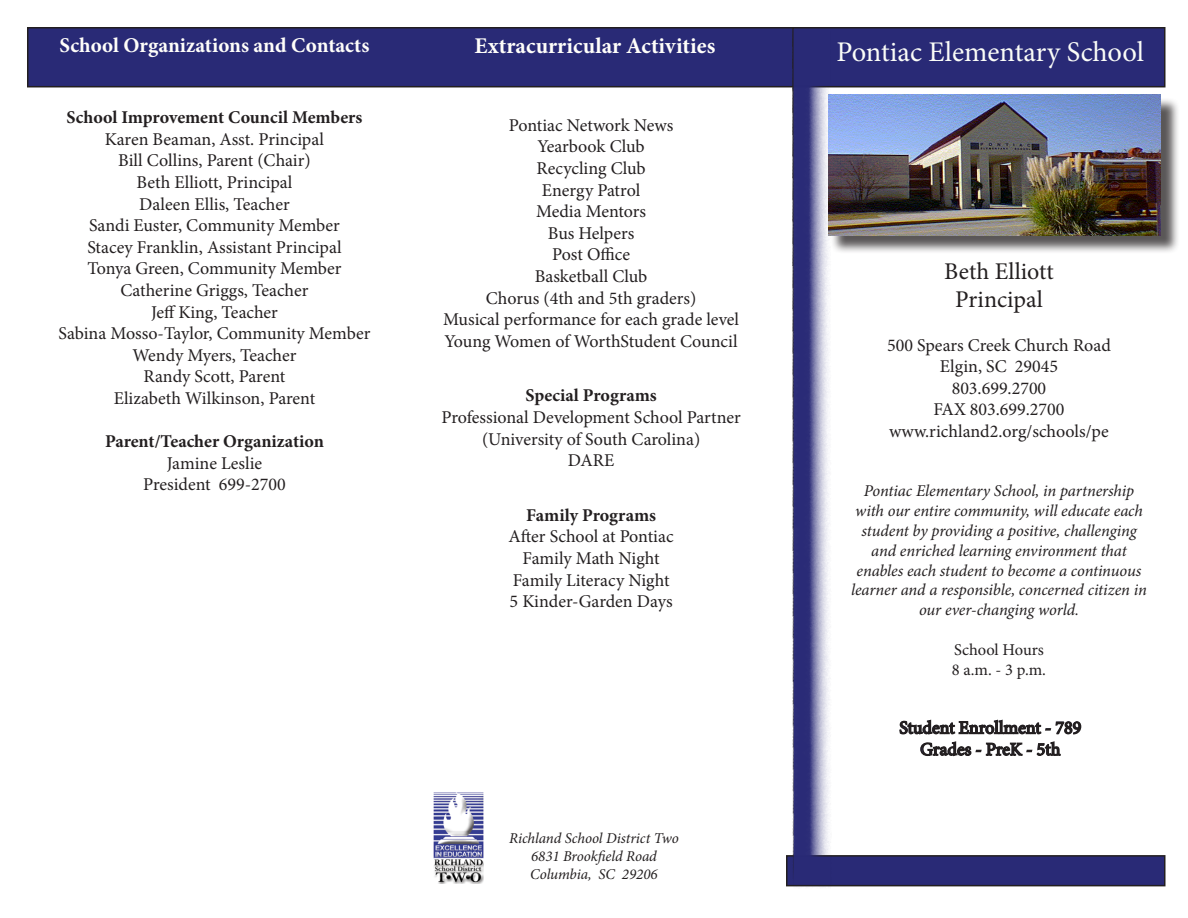
<style>
.page{position:relative;width:1188px;height:918px;background:#fff}
.page>*{position:absolute;margin:0;border:0;box-sizing:border-box;transform-origin:0 0}
.t1{font:28.5px "Minion Pro";color:#fbfdf8}
.t2{font:24px "Minion Pro";color:#231f20}
.t3{font:700 22.5px "Minion Pro";color:#fffefa}
.t4{font:700 21px "Minion Pro";color:#fffefa}
.t5{font:18px "Minion Pro";color:#231f20}
.t6{font:700 18px "Minion Pro";color:#231f20}
.t7{font:italic 16.5px/19.8px "Minion Pro";letter-spacing:-.01em;color:#231f20;text-align:center}
.t8{font:16.5px "Minion Pro";letter-spacing:-.005em;color:#231f20}
.t9{font:italic 15px "Minion Pro";letter-spacing:-.005em;color:#231f20}
</style>
<div class="page">
<div style="left:28px;top:28px;width:1137px;height:59px;background:#292a76"></div>
<div style="left:27px;top:27px;width:1139px;height:60px;border:2px solid #231f20"></div>
<div style="left:830px;top:97px;width:350px;height:157px;background:#231f20;opacity:.75"></div>
<img style="left:832px;top:95px;width:329px;height:140px">
<div style="left:787px;top:856px;width:378px;height:30px;background:#292a76"></div>
<div style="left:786px;top:855px;width:380px;height:31px;border:2px solid #231f20"></div>
<img style="left:434px;top:792px;width:50px;height:91px">
<svg style="left:899px;top:719px;width:183px;height:38px"></svg>
<svg style="left:795px;top:84px;width:34px;height:803px;background:#6e6fa2"></svg>
<p class="t4" style="left:60px;top:31px;width:311px">School Organizations and Contacts</p>
<p class="t1" style="left:837px;top:33px;width:309px">Pontiac Elementary School</p>
<p class="t3" style="left:475px;top:30px;width:242px">Extracurricular Activities</p>
<p class="t6" style="left:67px;top:105px;width:297px">School Improvement Council Members</p>
<p class="t5" style="left:105px;top:127px;width:221px">Karen Beaman, Asst. Principal</p>
<p class="t5" style="left:118px;top:149px;width:194px">Bill Collins, Parent (Chair)</p>
<p class="t5" style="left:137px;top:170px;width:157px">Beth Elliott, Principal</p>
<p class="t5" style="left:139px;top:192px;width:152px">Daleen Ellis, Teacher</p>
<p class="t5" style="left:89px;top:213px;width:252px">Sandi Euster, Community Member</p>
<p class="t5" style="left:87px;top:235px;width:256px">Stacey Franklin, Assistant Principal</p>
<p class="t5" style="left:87px;top:257px;width:256px">Tonya Green, Community Member</p>
<p class="t5" style="left:120px;top:278px;width:190px">Catherine Griggs, Teacher</p>
<p class="t5" style="left:151px;top:300px;width:128px">Jeff King, Teacher</p>
<p class="t5" style="left:59px;top:321px;width:313px">Sabina Mosso-Taylor, Community Member</p>
<p class="t5" style="left:133px;top:343px;width:165px">Wendy Myers, Teacher</p>
<p class="t5" style="left:144px;top:365px;width:143px">Randy Scott, Parent</p>
<p class="t5" style="left:114px;top:386px;width:203px">Elizabeth Wilkinson, Parent</p>
<p class="t6" style="left:105px;top:429px;width:220px">Parent/Teacher Organization</p>
<p class="t5" style="left:167px;top:451px;width:97px">Jamine Leslie</p>
<p class="t5" style="left:143px;top:473px;width:144px">President 699-2700</p>
<p class="t5" style="left:509px;top:113px;width:166px">Pontiac Network News</p>
<p class="t5" style="left:538px;top:135px;width:109px">Yearbook Club</p>
<p class="t5" style="left:537px;top:156px;width:111px">Recycling Club</p>
<p class="t5" style="left:542px;top:178px;width:100px">Energy Patrol</p>
<p class="t5" style="left:536px;top:199px;width:111px">Media Mentors</p>
<p class="t5" style="left:548px;top:221px;width:88px">Bus Helpers</p>
<p class="t5" style="left:552px;top:243px;width:79px">Post Office</p>
<p class="t5" style="left:535px;top:264px;width:114px">Basketball Club</p>
<p class="t5" style="left:486px;top:286px;width:212px">Chorus (4th and 5th graders)</p>
<p class="t5" style="left:443px;top:307px;width:297px">Musical performance for each grade level</p>
<p class="t5" style="left:445px;top:329px;width:295px">Young Women of WorthStudent Council</p>
<p class="t6" style="left:525px;top:383px;width:133px">Special Programs</p>
<p class="t5" style="left:441px;top:405px;width:301px">Professional Development School Partner</p>
<p class="t5" style="left:482px;top:427px;width:220px">(University of South Carolina)</p>
<p class="t5" style="left:568px;top:448px;width:48px">DARE</p>
<p class="t6" style="left:526px;top:502px;width:131px">Family Programs</p>
<p class="t5" style="left:509px;top:525px;width:167px">After School at Pontiac</p>
<p class="t5" style="left:523px;top:546px;width:139px">Family Math Night</p>
<p class="t5" style="left:513px;top:568px;width:158px">Family Literacy Night</p>
<p class="t5" style="left:510px;top:589px;width:165px">5 Kinder-Garden Days</p>
<p class="t9" style="left:509px;top:828px;width:171px">Richland School District Two</p>
<p class="t9" style="left:531px;top:846px;width:127px">6831 Brookfield Road</p>
<p class="t9" style="left:530px;top:864px;width:129px">Columbia, SC 29206</p>
<p class="t2" style="left:944px;top:255px;width:111px">Beth Elliott</p>
<p class="t2" style="left:955px;top:284px;width:89px">Principal</p>
<p class="t5" style="left:887px;top:333px;width:225px">500 Spears Creek Church Road</p>
<p class="t5" style="left:940px;top:354px;width:120px">Elgin, SC 29045</p>
<p class="t5" style="left:952px;top:376px;width:96px">803.699.2700</p>
<p class="t5" style="left:933px;top:398px;width:133px">FAX 803.699.2700</p>
<p class="t5" style="left:889px;top:419px;width:221px">www.richland2.org/schools/pe</p>
<p class="t7" style="left:851px;top:481px;width:297px">Pontiac Elementary School, in partnership with our entire community, will educate each student by providing a positive, challenging and enriched learning environment that enables each student to become a continuous learner and a responsible, concerned citizen in our ever-changing world.</p>
<p class="t8" style="left:954px;top:638px;width:91px">School Hours</p>
<p class="t8" style="left:952px;top:658px;width:96px">8 a.m. - 3 p.m.</p>
</div>
